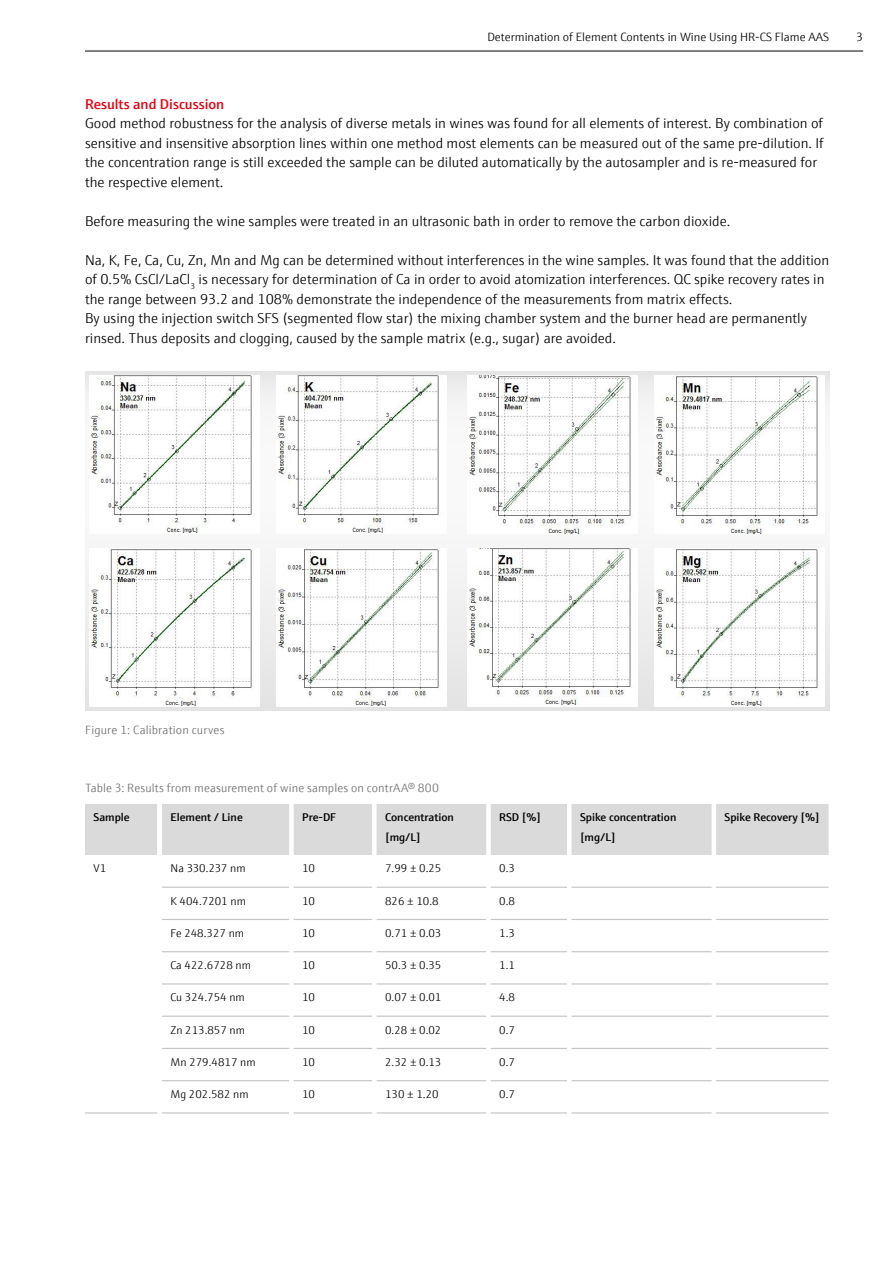
<style>
.page{position:relative;width:893px;height:1263px;background:#fff}
.page>*{position:absolute;margin:0;border:0;box-sizing:border-box;transform-origin:0 0}
.t1{font:300 14.25px/19.5px "E+H Sans";color:#000}
.t2{font:600 14.25px "E+H Sans";color:#e30613}
.t3{font:300 12px "E+H Sans";letter-spacing:.01em;color:#706f6f}
.t4{font:300 12px "E+H Sans";color:#000}
.t5{font:300 11.25px "E+H Sans";color:#000}
.t6{font:600 11.25px/19.5px "E+H Sans";color:#000}
</style>
<div class="page">
<div style="left:85px;top:371px;width:744px;height:340px;background:linear-gradient(to right,#f1f1f1,#f1f1f1)"></div>
<svg style="left:85px;top:804px;width:743px;height:309px"></svg>
<hr style="left:85px;top:1112px;width:72px;height:1px;background:#c6c6c6">
<hr style="left:162px;top:887px;width:127px;height:1px;background:#c6c6c6">
<hr style="left:294px;top:887px;width:78px;height:1px;background:#c6c6c6">
<hr style="left:377px;top:887px;width:109px;height:1px;background:#c6c6c6">
<hr style="left:491px;top:887px;width:76px;height:1px;background:#c6c6c6">
<hr style="left:572px;top:887px;width:140px;height:1px;background:#c6c6c6">
<hr style="left:716px;top:887px;width:112px;height:1px;background:#c6c6c6">
<hr style="left:162px;top:919px;width:127px;height:1px;background:#c6c6c6">
<hr style="left:294px;top:919px;width:78px;height:1px;background:#c6c6c6">
<hr style="left:377px;top:919px;width:109px;height:1px;background:#c6c6c6">
<hr style="left:491px;top:919px;width:76px;height:1px;background:#c6c6c6">
<hr style="left:572px;top:919px;width:140px;height:1px;background:#c6c6c6">
<hr style="left:716px;top:919px;width:112px;height:1px;background:#c6c6c6">
<hr style="left:162px;top:951px;width:127px;height:1px;background:#c6c6c6">
<hr style="left:294px;top:951px;width:78px;height:1px;background:#c6c6c6">
<hr style="left:377px;top:951px;width:109px;height:1px;background:#c6c6c6">
<hr style="left:491px;top:951px;width:76px;height:1px;background:#c6c6c6">
<hr style="left:572px;top:951px;width:140px;height:1px;background:#c6c6c6">
<hr style="left:716px;top:951px;width:112px;height:1px;background:#c6c6c6">
<hr style="left:162px;top:983px;width:127px;height:1px;background:#c6c6c6">
<hr style="left:294px;top:983px;width:78px;height:1px;background:#c6c6c6">
<hr style="left:377px;top:983px;width:109px;height:1px;background:#c6c6c6">
<hr style="left:491px;top:983px;width:76px;height:1px;background:#c6c6c6">
<hr style="left:572px;top:983px;width:140px;height:1px;background:#c6c6c6">
<hr style="left:716px;top:983px;width:112px;height:1px;background:#c6c6c6">
<hr style="left:162px;top:1015px;width:127px;height:2px;background:#c6c6c6">
<hr style="left:294px;top:1015px;width:78px;height:2px;background:#c6c6c6">
<hr style="left:377px;top:1015px;width:109px;height:2px;background:#c6c6c6">
<hr style="left:491px;top:1015px;width:76px;height:2px;background:#c6c6c6">
<hr style="left:572px;top:1015px;width:140px;height:2px;background:#c6c6c6">
<hr style="left:716px;top:1015px;width:112px;height:2px;background:#c6c6c6">
<hr style="left:162px;top:1048px;width:127px;height:1px;background:#c6c6c6">
<hr style="left:294px;top:1048px;width:78px;height:1px;background:#c6c6c6">
<hr style="left:377px;top:1048px;width:109px;height:1px;background:#c6c6c6">
<hr style="left:491px;top:1048px;width:76px;height:1px;background:#c6c6c6">
<hr style="left:572px;top:1048px;width:140px;height:1px;background:#c6c6c6">
<hr style="left:716px;top:1048px;width:112px;height:1px;background:#c6c6c6">
<hr style="left:162px;top:1080px;width:127px;height:1px;background:#c6c6c6">
<hr style="left:294px;top:1080px;width:78px;height:1px;background:#c6c6c6">
<hr style="left:377px;top:1080px;width:109px;height:1px;background:#c6c6c6">
<hr style="left:491px;top:1080px;width:76px;height:1px;background:#c6c6c6">
<hr style="left:572px;top:1080px;width:140px;height:1px;background:#c6c6c6">
<hr style="left:716px;top:1080px;width:112px;height:1px;background:#c6c6c6">
<hr style="left:162px;top:1112px;width:127px;height:1px;background:#c6c6c6">
<hr style="left:294px;top:1112px;width:78px;height:1px;background:#c6c6c6">
<hr style="left:377px;top:1112px;width:109px;height:1px;background:#c6c6c6">
<hr style="left:491px;top:1112px;width:76px;height:1px;background:#c6c6c6">
<hr style="left:572px;top:1112px;width:140px;height:1px;background:#c6c6c6">
<hr style="left:716px;top:1112px;width:112px;height:1px;background:#c6c6c6">
<hr style="left:85px;top:51px;width:778px;height:1px;background:#000">
<img style="left:89px;top:375px;width:170px;height:159px">
<img style="left:276px;top:375px;width:170px;height:159px">
<img style="left:468px;top:375px;width:170px;height:159px">
<img style="left:655px;top:375px;width:170px;height:159px">
<img style="left:89px;top:548px;width:170px;height:158px">
<img style="left:276px;top:548px;width:170px;height:158px">
<img style="left:468px;top:548px;width:170px;height:158px">
<img style="left:655px;top:548px;width:170px;height:158px">
<p class="t4" style="left:487px;top:29px;width:343px">Determination of Element Contents in Wine Using HR-CS Flame AAS</p>
<p class="t4" style="left:856px;top:29px;width:8px">3</p>
<p class="t2" style="left:85px;top:93px;width:141px">Results and Discussion</p>
<p class="t1" style="left:85px;top:113px;width:740px">Good method robustness for the analysis of diverse metals in wines was found for all elements of interest. By combination of sensitive and insensitive absorption lines within one method most elements can be measured out of the same pre-dilution. If the concentration range is still exceeded the sample can be diluted automatically by the autosampler and is re-measured for the respective element.</p>
<p class="t1" style="left:85px;top:210px;width:647px">Before measuring the wine samples were treated in an ultrasonic bath in order to remove the carbon dioxide.</p>
<p class="t1" style="left:85px;top:249px;width:746px">Na, K, Fe, Ca, Cu, Zn, Mn and Mg can be determined without interferences in the wine samples. It was found that the addition of 0.5% CsCl/LaCl<sub>3</sub> is necessary for determination of Ca in order to avoid atomization interferences. QC spike recovery rates in the range between 93.2 and 108% demonstrate the independence of the measurements from matrix effects.<br>By using the injection switch SFS (segmented flow star) the mixing chamber system and the burner head are permanently rinsed. Thus deposits and clogging, caused by the sample matrix (e.g., sugar) are avoided.</p>
<p class="t3" style="left:85px;top:721px;width:141px">Figure 1: Calibration curves</p>
<p class="t3" style="left:85px;top:779px;width:355px">Table 3: Results from measurement of wine samples on contrAA® 800</p>
<p class="t6" style="left:94px;top:807px;width:38px">Sample</p>
<p class="t6" style="left:171px;top:807px;width:74px">Element / Line</p>
<p class="t6" style="left:302px;top:807px;width:36px">Pre-DF</p>
<p class="t6" style="left:385px;top:807px;width:70px">Concentration [mg/L]</p>
<p class="t6" style="left:499px;top:807px;width:43px">RSD [%]</p>
<p class="t6" style="left:580px;top:807px;width:98px">Spike concentration [mg/L]</p>
<p class="t6" style="left:725px;top:807px;width:97px">Spike Recovery [%]</p>
<p class="t5" style="left:94px;top:860px;width:14px">V1</p>
<p class="t5" style="left:171px;top:860px;width:77px">Na 330.237 nm</p>
<p class="t5" style="left:302px;top:860px;width:14px">10</p>
<p class="t5" style="left:385px;top:860px;width:58px">7.99 ± 0.25</p>
<p class="t5" style="left:499px;top:860px;width:17px">0.3</p>
<p class="t5" style="left:171px;top:892px;width:77px">K 404.7201 nm</p>
<p class="t5" style="left:302px;top:892px;width:14px">10</p>
<p class="t5" style="left:385px;top:892px;width:55px">826 ± 10.8</p>
<p class="t5" style="left:499px;top:892px;width:17px">0.8</p>
<p class="t5" style="left:171px;top:925px;width:75px">Fe 248.327 nm</p>
<p class="t5" style="left:302px;top:925px;width:14px">10</p>
<p class="t5" style="left:385px;top:925px;width:58px">0.71 ± 0.03</p>
<p class="t5" style="left:499px;top:925px;width:17px">1.3</p>
<p class="t5" style="left:171px;top:957px;width:82px">Ca 422.6728 nm</p>
<p class="t5" style="left:302px;top:957px;width:14px">10</p>
<p class="t5" style="left:385px;top:957px;width:58px">50.3 ± 0.35</p>
<p class="t5" style="left:499px;top:957px;width:17px">1.1</p>
<p class="t5" style="left:171px;top:989px;width:76px">Cu 324.754 nm</p>
<p class="t5" style="left:302px;top:989px;width:14px">10</p>
<p class="t5" style="left:385px;top:989px;width:58px">0.07 ± 0.01</p>
<p class="t5" style="left:499px;top:989px;width:17px">4.8</p>
<p class="t5" style="left:171px;top:1021px;width:76px">Zn 213.857 nm</p>
<p class="t5" style="left:302px;top:1021px;width:14px">10</p>
<p class="t5" style="left:385px;top:1021px;width:58px">0.28 ± 0.02</p>
<p class="t5" style="left:499px;top:1021px;width:17px">0.7</p>
<p class="t5" style="left:171px;top:1054px;width:87px">Mn 279.4817 nm</p>
<p class="t5" style="left:302px;top:1054px;width:14px">10</p>
<p class="t5" style="left:385px;top:1054px;width:58px">2.32 ± 0.13</p>
<p class="t5" style="left:499px;top:1054px;width:17px">0.7</p>
<p class="t5" style="left:171px;top:1086px;width:80px">Mg 202.582 nm</p>
<p class="t5" style="left:302px;top:1086px;width:14px">10</p>
<p class="t5" style="left:385px;top:1086px;width:55px">130 ± 1.20</p>
<p class="t5" style="left:499px;top:1086px;width:17px">0.7</p>
</div>
